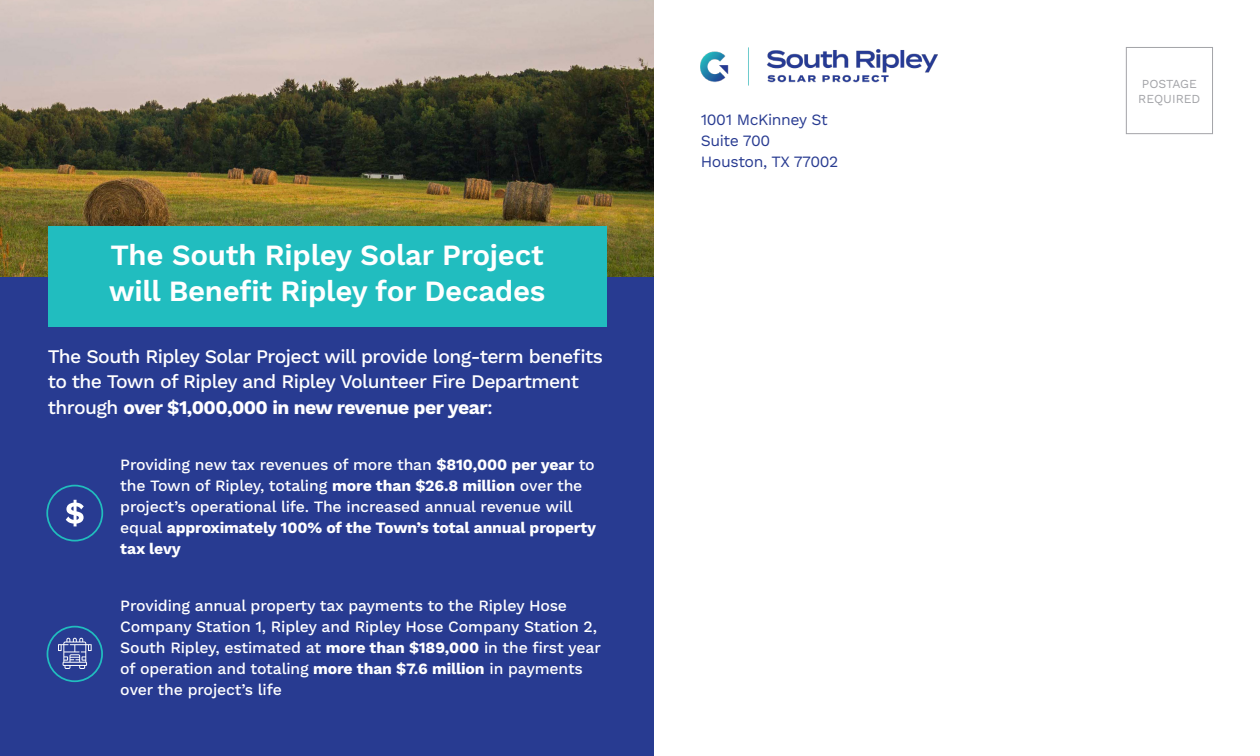
<style>
.page{position:relative;width:1260px;height:756px;background:#fff}
.page>*{position:absolute;margin:0;border:0;box-sizing:border-box;transform-origin:0 0}
.t1{font:600 29.4px "Work Sans";letter-spacing:-.01em;color:#fff}
.t2{font:500 19.25px/25.4px "Work Sans";letter-spacing:-.03em;color:#fff}
.t3{font:500 15.75px/21px "Work Sans";letter-spacing:-.01em;color:#fff}
.body{font:15.75px "Work Sans";letter-spacing:-.025em;color:#283b91}
.t4{font:12.25px/14.7px "Work Sans";color:#a3a4a8}
.s1{font-weight:700}
</style>
<div class="page">
<div style="left:0;top:275px;width:654px;height:481px;background:#283b91"></div>
<img style="left:0;top:0;width:654px;height:276px">
<div style="left:48px;top:226px;width:558px;height:100px;background:#21bdbf"></div>
<img style="left:701px;top:47px;width:237px;height:38px">
<div style="left:1126px;top:47px;width:87px;height:87px;border:1px solid #a3a4a8"></div>
<div style="left:46px;top:485px;width:57px;height:57px;border:2px solid #21bdbd;border-radius:50%"></div>
<svg style="left:66px;top:500px;width:18px;height:26px"></svg>
<div style="left:47px;top:626px;width:56px;height:56px;border:2px solid #21bdbf;border-radius:50%"></div>
<svg style="left:58px;top:638px;width:34px;height:31px"></svg>
<p class="t1" style="left:110px;top:238px;width:435px">The South Ripley Solar Project</p>
<p class="t1" style="left:109px;top:274px;width:438px">will Benefit Ripley for Decades</p>
<p class="t2" style="left:48px;top:345px;width:556px">The South Ripley Solar Project will provide long-term benefits to the Town of Ripley and Ripley Volunteer Fire Department through <span class="s1">over $1,000,000 in new revenue per year</span>:</p>
<p class="t3" style="left:120px;top:455px;width:477px">Providing new tax revenues of more than <span class="s1">$810,000 per year</span> to the Town of Ripley, totaling <span class="s1">more than $26.8 million</span> over the project’s operational life. The increased annual revenue will equal <span class="s1">approximately 100% of the Town’s total annual property tax levy</span></p>
<p class="t3" style="left:120px;top:596px;width:482px">Providing annual property tax payments to the Ripley Hose Company Station 1, Ripley and Ripley Hose Company Station 2, South Ripley, estimated at <span class="s1">more than $189,000</span> in the first year of operation and totaling <span class="s1">more than $7.6 million</span> in payments over the project’s life</p>
<p class="body" style="left:701px;top:110px;width:129px">1001 McKinney St</p>
<p class="body" style="left:701px;top:131px;width:71px">Suite 700</p>
<p class="body" style="left:701px;top:152px;width:139px">Houston, TX 77002</p>
<p class="t4" style="left:1138px;top:77px;width:64px">POSTAGE<br>REQUIRED</p>
</div>
